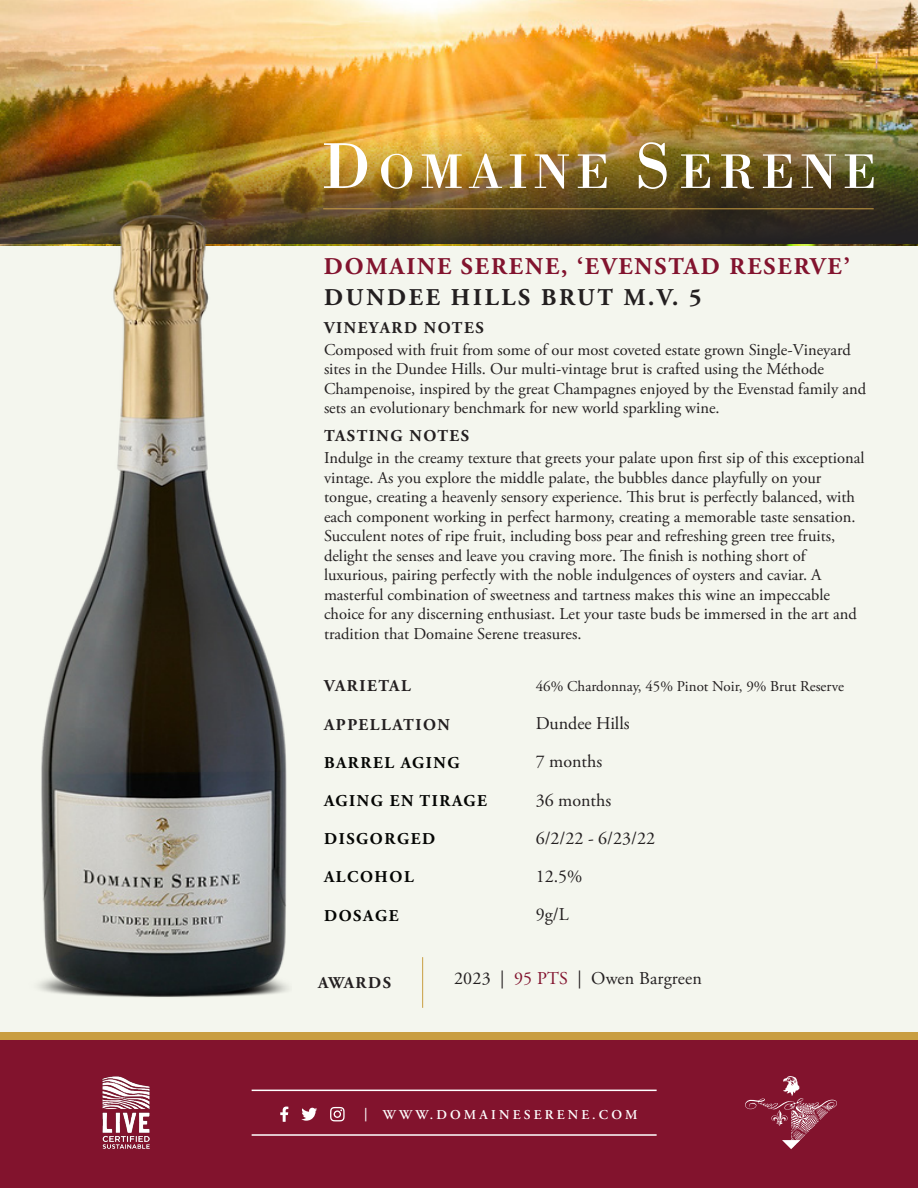
<style>
.page{position:relative;width:918px;height:1188px;background:#fff}
.page>*{position:absolute;margin:0;border:0;box-sizing:border-box;transform-origin:0 0}
.t1{font:700 24px "Adobe Garamond Pro";letter-spacing:.08em;color:#82132e}
.t2{font:700 24px "Adobe Garamond Pro";letter-spacing:.115em;color:#231f20}
.t3{font:18px/38.2px "Adobe Garamond Pro";color:#231f20}
.t4{font:16.5px/19.5px "Adobe Garamond Pro";color:#231f20}
.t5{font:700 16.5px "Adobe Garamond Pro";letter-spacing:.095em;color:#231f20}
.t6{font:700 16.5px "Adobe Garamond Pro";letter-spacing:.095em;color:#040503}
.t7{font:15px "Adobe Garamond Pro";color:#231f20}
.t8{font:600 13.5px "Adobe Garamond Pro";letter-spacing:.235em;color:#fff}
.s1{color:#82132e}
</style>
<div class="page">
<div style="left:0;top:229px;width:918px;height:811px;background:#f4f6ee"></div>
<div style="left:0;top:1032px;width:918px;height:36px;background:#c99e42"></div>
<div style="left:0;top:1040px;width:918px;height:148px;background:#82132d"></div>
<img style="left:102px;top:1076px;width:48px;height:73px">
<svg style="left:745px;top:1076px;width:92px;height:73px"></svg>
<hr style="left:252px;top:1090px;width:405px;height:1px;background:#fff">
<hr style="left:252px;top:1134px;width:405px;height:2px;background:#fff">
<svg style="left:280px;top:1107px;width:8px;height:15px"></svg>
<svg style="left:301px;top:1108px;width:16px;height:13px"></svg>
<svg style="left:330px;top:1107px;width:15px;height:14px"></svg>
<hr style="left:422px;top:957px;width:1px;height:51px;background:#c99e42">
<img style="left:0;top:0;width:918px;height:245px">
<img style="left:0;top:83px;width:918px;height:161px">
<svg style="left:324px;top:143px;width:43px;height:45px"></svg>
<svg style="left:381px;top:154px;width:31px;height:35px"></svg>
<svg style="left:422px;top:154px;width:40px;height:34px"></svg>
<svg style="left:469px;top:154px;width:33px;height:34px"></svg>
<svg style="left:510px;top:154px;width:16px;height:34px"></svg>
<svg style="left:535px;top:154px;width:34px;height:35px"></svg>
<svg style="left:578px;top:154px;width:29px;height:34px"></svg>
<svg style="left:639px;top:142px;width:28px;height:47px"></svg>
<svg style="left:681px;top:154px;width:29px;height:34px"></svg>
<svg style="left:721px;top:154px;width:33px;height:35px"></svg>
<svg style="left:763px;top:154px;width:29px;height:34px"></svg>
<svg style="left:802px;top:154px;width:34px;height:35px"></svg>
<svg style="left:845px;top:154px;width:29px;height:34px"></svg>
<hr style="left:323px;top:208px;width:551px;height:1px;background:#c99e42">
<img style="left:19px;top:214px;width:272px;height:783px">
<p class="t1" style="left:324px;top:252px;width:527px">DOMAINE SERENE, ‘EVENSTAD RESERVE’</p>
<p class="t2" style="left:324px;top:284px;width:379px">DUNDEE HILLS BRUT M.V. 5</p>
<p class="t5" style="left:324px;top:319px;width:161px">VINEYARD NOTES</p>
<p class="t4" style="left:324px;top:340px;width:544px">Composed with fruit from some of our most coveted estate grown Single-Vineyard sites in the Dundee Hills. Our multi-vintage brut is crafted using the Méthode Champenoise, inspired by the great Champagnes enjoyed by the Evenstad family and sets an evolutionary benchmark for new world sparkling wine.</p>
<p class="t5" style="left:324px;top:426px;width:147px">TASTING NOTES</p>
<p class="t4" style="left:324px;top:449px;width:542px">Indulge in the creamy texture that greets your palate upon first sip of this exceptional</p>
<p class="t4" style="left:324px;top:468px;width:499px">vintage. As you explore the middle palate, the bubbles dance playfully on your</p>
<p class="t4" style="left:324px;top:488px;width:533px">tongue, creating a heavenly sensory experience. This brut is perfectly balanced, with</p>
<p class="t4" style="left:324px;top:507px;width:533px">each component working in perfect harmony, creating a memorable taste sensation.</p>
<p class="t4" style="left:324px;top:527px;width:513px">Succulent notes of ripe fruit, including boss pear and refreshing green tree fruits,</p>
<p class="t4" style="left:324px;top:546px;width:483px">delight the senses and leave you craving more. The finish is nothing short of</p>
<p class="t4" style="left:324px;top:566px;width:499px">luxurious, pairing perfectly with the noble indulgences of oysters and caviar. A</p>
<p class="t4" style="left:324px;top:585px;width:508px">masterful combination of sweetness and tartness makes this wine an impeccable</p>
<p class="t4" style="left:324px;top:605px;width:534px">choice for any discerning enthusiast. Let your taste buds be immersed in the art and tradition that Domaine Serene treasures.</p>
<p class="t5" style="left:324px;top:677px;width:88px">VARIETAL</p>
<p class="t5" style="left:324px;top:715px;width:127px">APPELLATION</p>
<p class="t6" style="left:324px;top:753px;width:137px">BARREL AGING</p>
<p class="t6" style="left:324px;top:791px;width:164px">AGING EN TIRAGE</p>
<p class="t6" style="left:324px;top:829px;width:113px">DISGORGED</p>
<p class="t6" style="left:324px;top:868px;width:91px">ALCOHOL</p>
<p class="t6" style="left:324px;top:906px;width:76px">DOSAGE</p>
<p class="t7" style="left:536px;top:677px;width:310px">46% Chardonnay, 45% Pinot Noir, 9% Brut Reserve</p>
<p class="t3" style="left:536px;top:705px;width:121px">Dundee Hills<br>7 months<br>36 months<br>6/2/22 - 6/23/22<br>12.5%<br>9g/L</p>
<p class="t5" style="left:318px;top:973px;width:75px">AWARDS</p>
<p class="t3" style="left:454px;top:960px;width:249px">2023 | <span class="s1">95 PTS</span> | Owen Bargreen</p>
<p class="t8" style="left:364px;top:1107px;width:275px">| WWW.DOMAINESERENE.COM</p>
</div>
